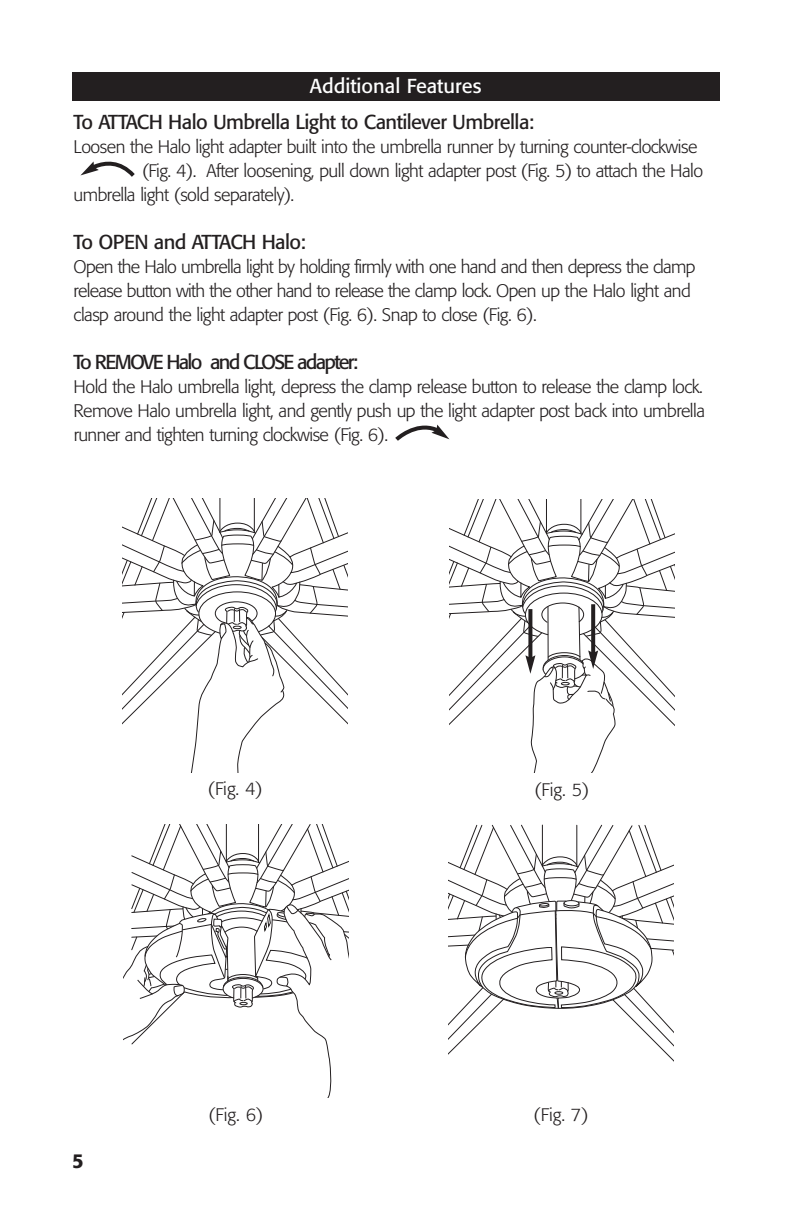
<style>
.page{position:relative;width:792px;height:1224px;background:#fff}
.page>*{position:absolute;margin:0;border:0;box-sizing:border-box;transform-origin:0 0}
.t1{font:20px "Formata";letter-spacing:-.03em;color:#231f20}
.t2{font:20px "Formata";letter-spacing:-.085em;color:#231f20}
.t3{font:20px "Formata";color:#fff}
.t4{font:500 20px "Formata";color:#231f20}
.t5{font:300 18px/24px "Formata";letter-spacing:-.03em;color:#231f20}
</style>
<div class="page">
<svg style="left:123px;top:499px;width:225px;height:273px"></svg>
<svg style="left:123px;top:825px;width:225px;height:273px"></svg>
<svg style="left:449px;top:825px;width:225px;height:237px"></svg>
<svg style="left:449px;top:499px;width:225px;height:274px"></svg>
<svg style="left:80px;top:161px;width:55px;height:16px"></svg>
<svg style="left:395px;top:424px;width:54px;height:17px"></svg>
<div style="left:72px;top:72px;width:647px;height:28px;background:#231f20"></div>
<p class="t3" style="left:310px;top:77px;width:173px">Additional Features</p>
<p class="t1" style="left:74px;top:113px;width:462px">To ATTACH Halo Umbrella Light to Cantilever Umbrella:</p>
<p class="t5" style="left:74px;top:136px;width:625px">Loosen the Halo light adapter built into the umbrella runner by turning counter-clockwise</p>
<p class="t5" style="left:142px;top:160px;width:563px">(Fig. 4). After loosening, pull down light adapter post (Fig. 5) to attach the Halo</p>
<p class="t5" style="left:74px;top:184px;width:222px">umbrella light (sold separately).</p>
<p class="t1" style="left:74px;top:233px;width:234px">To OPEN and ATTACH Halo:</p>
<p class="t5" style="left:74px;top:256px;width:623px">Open the Halo umbrella light by holding firmly with one hand and then depress the clamp release button with the other hand to release the clamp lock. Open up the Halo light and clasp around the light adapter post (Fig. 6). Snap to close (Fig. 6).</p>
<p class="t2" style="left:74px;top:353px;width:286px">To REMOVE Halo and CLOSE adapter:</p>
<p class="t5" style="left:74px;top:376px;width:633px;text-align:justify">Hold the Halo umbrella light, depress the clamp release button to release the clamp lock.<br>Remove Halo umbrella light, and gently push up the light adapter post back into umbrella runner and tighten turning clockwise (Fig. 6).</p>
<p class="t5" style="left:208px;top:779px;width:56px">(Fig. 4)</p>
<p class="t5" style="left:534px;top:779px;width:56px">(Fig. 5)</p>
<p class="t4" style="left:72px;top:1152px;width:13px">5</p>
<p class="t5" style="left:208px;top:1104px;width:56px">(Fig. 6)</p>
<p class="t5" style="left:534px;top:1104px;width:56px">(Fig. 7)</p>
</div>
